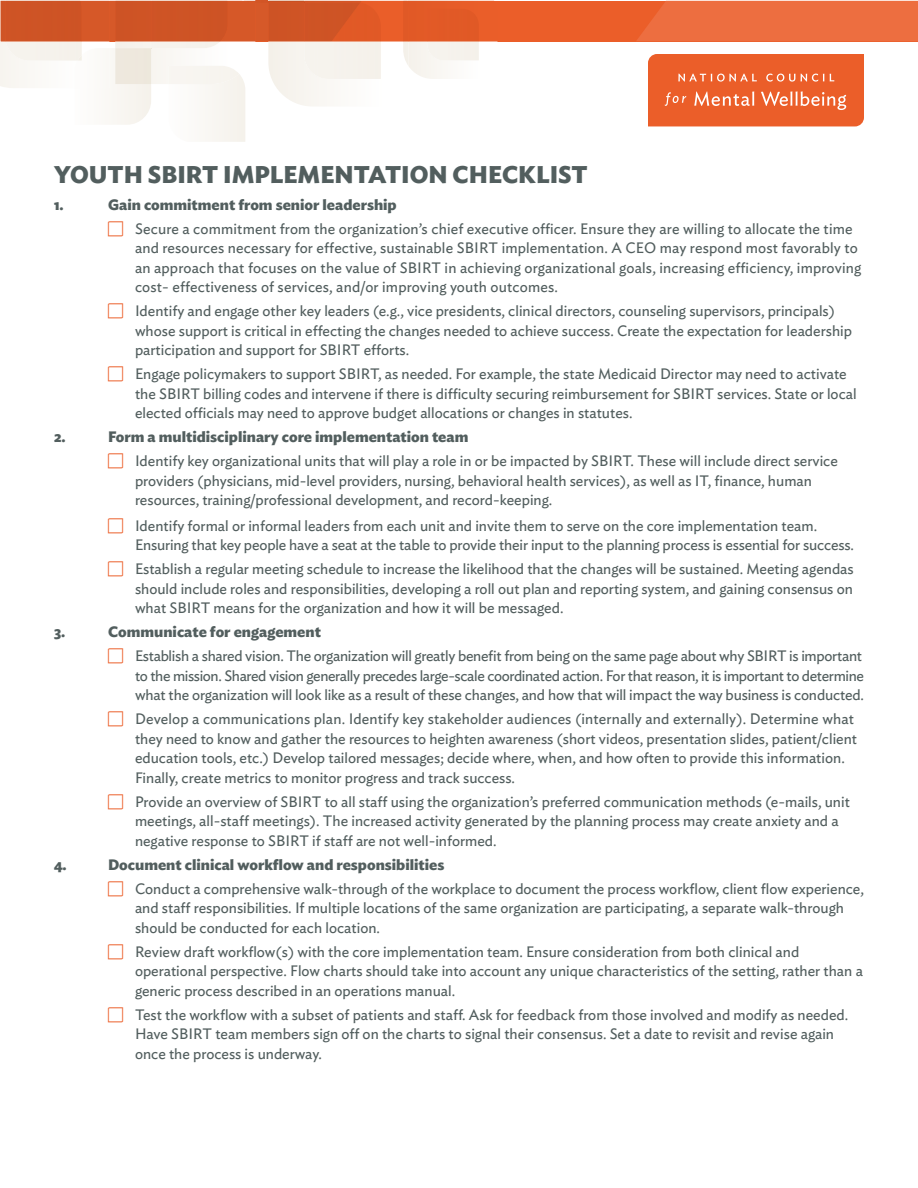
<style>
.page{position:relative;width:918px;height:1188px;background:#fff}
.page>*{position:absolute;margin:0;border:0;box-sizing:border-box;transform-origin:0 0}
.t1{font:700 24px "Ideal Sans";color:#525e5e}
.t2{font:15px/19.5px "Ideal Sans";color:#525e5e}
.t3{font:15px/19.5px "Ideal Sans";letter-spacing:-.02em;color:#525e5e}
.t4{font:700 15px "Ideal Sans";color:#525e5e}
</style>
<div class="page">
<div style="left:1px;top:1px;width:917px;height:40px;background:#eb5e29"></div>
<div style="left:637px;top:1px;width:281px;height:40px;background:#ed6e40"></div>
<div style="left:268px;top:1px;width:94px;height:40px;background:#ce5425"></div>
<img style="left:304px;top:3px;width:77px;height:76px">
<img style="left:268px;top:0;width:36px;height:2px">
<div style="left:5px;top:1px;width:77px;height:40px;background:#ce5325"></div>
<img style="left:403px;top:0;width:5px;height:65px">
<svg style="left:109px;top:0;width:159px;height:41px;background:#d3582a"></svg>
<img style="left:151px;top:0;width:77px;height:48px">
<div style="left:151px;top:1px;width:77px;height:40px;background:#ce5325"></div>
<img style="left:75px;top:48px;width:34px;height:40px">
<svg style="left:78px;top:55px;width:4px;height:6px"></svg>
<svg style="left:648px;top:54px;width:216px;height:72px;background:#ec6938"></svg>
<p class="t1" style="left:54px;top:155px;width:535px">YOUTH SBIRT IMPLEMENTATION CHECKLIST</p>
<p class="t4" style="left:54px;top:192px;width:11px">1.</p>
<p class="t4" style="left:108px;top:192px;width:290px">Gain commitment from senior leadership</p>
<p class="t2" style="left:135px;top:217px;width:728px">Secure a commitment from the organization’s chief executive officer. Ensure they are willing to allocate the time and resources necessary for effective, sustainable SBIRT implementation. A CEO may respond most favorably to an approach that focuses on the value of SBIRT in achieving organizational goals, increasing efficiency, improving cost- effectiveness of services, and/or improving youth outcomes.</p>
<p class="t2" style="left:135px;top:300px;width:719px">Identify and engage other key leaders (e.g., vice presidents, clinical directors, counseling supervisors, principals) whose support is critical in effecting the changes needed to achieve success. Create the expectation for leadership participation and support for SBIRT efforts.</p>
<p class="t2" style="left:135px;top:363px;width:723px">Engage policymakers to support SBIRT, as needed. For example, the state Medicaid Director may need to activate the SBIRT billing codes and intervene if there is difficulty securing reimbursement for SBIRT services. State or local elected officials may need to approve budget allocations or changes in statutes.</p>
<p class="t4" style="left:54px;top:425px;width:13px">2.</p>
<p class="t4" style="left:108px;top:425px;width:362px">Form a multidisciplinary core implementation team</p>
<p class="t2" style="left:135px;top:450px;width:704px">Identify key organizational units that will play a role in or be impacted by SBIRT. These will include direct service providers (physicians, mid-level providers, nursing, behavioral health services), as well as IT, finance, human resources, training/professional development, and record-keeping.</p>
<p class="t2" style="left:135px;top:514px;width:720px">Identify formal or informal leaders from each unit and invite them to serve on the core implementation team.<br>Ensuring that key people have a seat at the table to provide their input to the planning process is essential for success.</p>
<p class="t2" style="left:135px;top:558px;width:720px;text-align:justify">Establish a regular meeting schedule to increase the likelihood that the changes will be sustained. Meeting agendas should include roles and responsibilities, developing a roll out plan and reporting system, and gaining consensus on what SBIRT means for the organization and how it will be messaged.</p>
<p class="t4" style="left:54px;top:620px;width:13px">3.</p>
<p class="t4" style="left:108px;top:620px;width:214px">Communicate for engagement</p>
<p class="t3" style="left:135px;top:645px;width:731px">Establish a shared vision. The organization will greatly benefit from being on the same page about why SBIRT is important to the mission. Shared vision generally precedes large-scale coordinated action. For that reason, it is important to determine what the organization will look like as a result of these changes, and how that will impact the way business is conducted.</p>
<p class="t2" style="left:135px;top:708px;width:724px">Develop a communications plan. Identify key stakeholder audiences (internally and externally). Determine what they need to know and gather the resources to heighten awareness (short videos, presentation slides, patient/client education tools, etc.) Develop tailored messages; decide where, when, and how often to provide this information.<br>Finally, create metrics to monitor progress and track success.</p>
<p class="t2" style="left:135px;top:790px;width:716px">Provide an overview of SBIRT to all staff using the organization’s preferred communication methods (e-mails, unit meetings, all-staff meetings). The increased activity generated by the planning process may create anxiety and a negative response to SBIRT if staff are not well-informed.</p>
<p class="t4" style="left:54px;top:852px;width:14px">4.</p>
<p class="t4" style="left:108px;top:852px;width:338px">Document clinical workflow and responsibilities</p>
<p class="t2" style="left:135px;top:877px;width:730px">Conduct a comprehensive walk-through of the workplace to document the process workflow, client flow experience, and staff responsibilities. If multiple locations of the same organization are participating, a separate walk-through should be conducted for each location.</p>
<p class="t2" style="left:135px;top:940px;width:729px">Review draft workflow(s) with the core implementation team. Ensure consideration from both clinical and operational perspective. Flow charts should take into account any unique characteristics of the setting, rather than a generic process described in an operations manual.</p>
<p class="t2" style="left:135px;top:1003px;width:715px">Test the workflow with a subset of patients and staff. Ask for feedback from those involved and modify as needed.<br>Have SBIRT team members sign off on the charts to signal their consensus. Set a date to revisit and revise again once the process is underway.</p>
</div>
